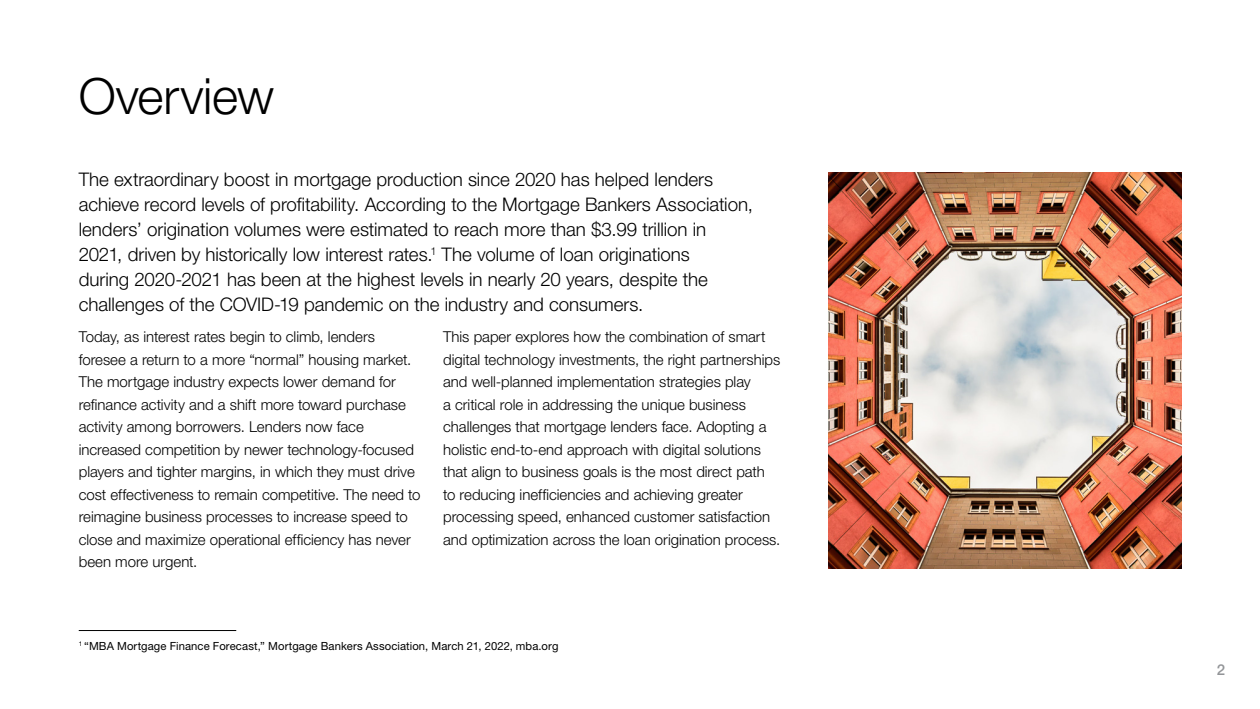
<style>
.page{position:relative;width:1260px;height:709px;background:#fff}
.page>*{position:absolute;margin:0;border:0;box-sizing:border-box;transform-origin:0 0}
.t1{font:300 50px "Helvetica Neue LT Pro";letter-spacing:-.005em;color:#000}
.t2{font:300 18.75px/25px "Helvetica Neue LT Pro";letter-spacing:-.005em;color:#000}
.t3{font:300 15px/22.5px "Helvetica Neue LT Pro";color:#000}
.t4{font:500 15px "Helvetica Neue LT Pro";color:#939598}
.t5{font:11.25px "Helvetica Neue LT Pro";letter-spacing:.01em;color:#000}
</style>
<div class="page">
<img style="left:829px;top:172px;width:352px;height:396px">
<hr style="left:79px;top:630px;width:157px;height:1px;background:#000">
<h1 class="t1" style="left:79px;top:66px;width:197px">Overview</h1>
<p class="t2" style="left:79px;top:166px;width:676px">The extraordinary boost in mortgage production since 2020 has helped lenders achieve record levels of profitability. According to the Mortgage Bankers Association, lenders’ origination volumes were estimated to reach more than $3.99 trillion in 2021, driven by historically low interest rates.<sup>1</sup> The volume of loan originations<br>during 2020-2021 has been at the highest levels in nearly 20 years, despite the challenges of the COVID-19 pandemic on the industry and consumers.</p>
<p class="t3" style="left:79px;top:325px;width:343px">Today, as interest rates begin to climb, lenders foresee a return to a more “normal” housing market.<br>The mortgage industry expects lower demand for refinance activity and a shift more toward purchase activity among borrowers. Lenders now face increased competition by newer technology-focused players and tighter margins, in which they must drive cost effectiveness to remain competitive. The need to reimagine business processes to increase speed to close and maximize operational efficiency has never been more urgent.</p>
<p class="t3" style="left:443px;top:325px;width:339px">This paper explores how the combination of smart digital technology investments, the right partnerships and well-planned implementation strategies play<br>a critical role in addressing the unique business challenges that mortgage lenders face. Adopting a holistic end-to-end approach with digital solutions that align to business goals is the most direct path to reducing inefficiencies and achieving greater processing speed, enhanced customer satisfaction and optimization across the loan origination process.</p>
<p class="t5" style="left:79px;top:639px;width:481px"><sup>1</sup> “MBA Mortgage Finance Forecast,” Mortgage Bankers Association, March 21, 2022, mba.org</p>
<p class="t4" style="left:1216px;top:660px;width:10px">2</p>
</div>
